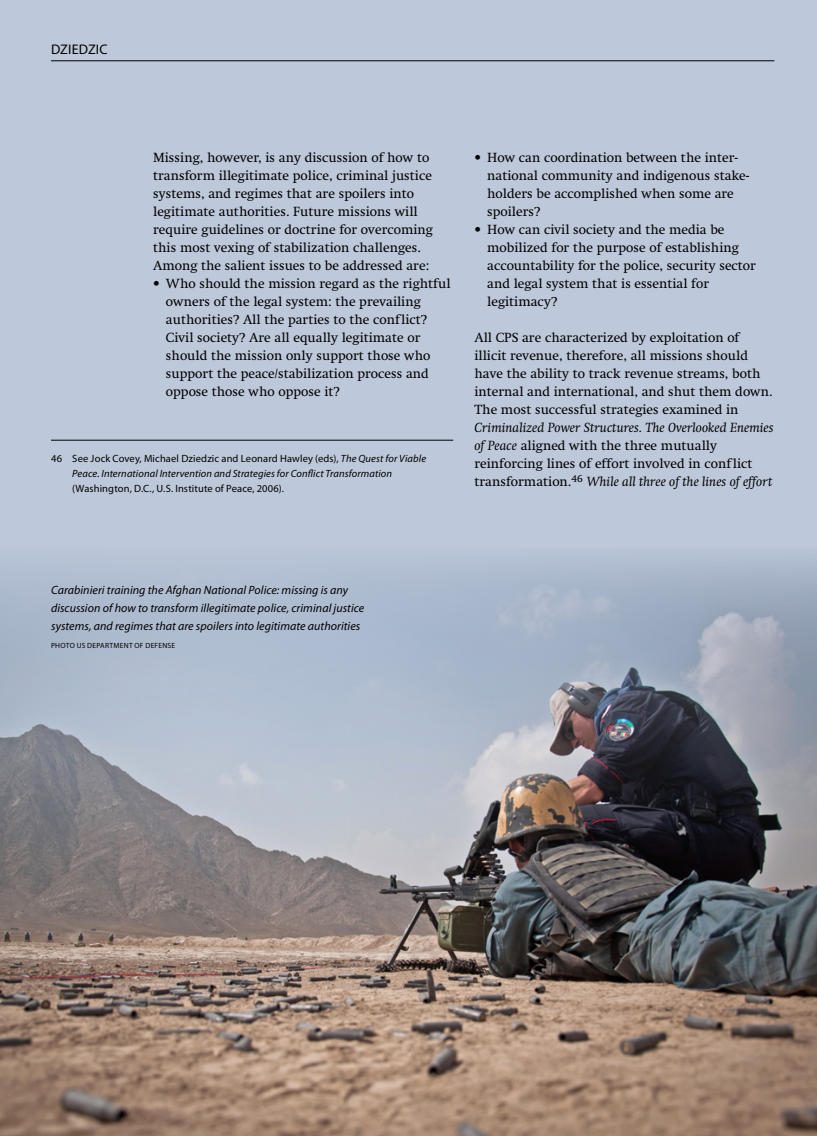
<style>
.page{position:relative;width:817px;height:1136px;background:#fff}
.page>*{position:absolute;margin:0;border:0;box-sizing:border-box;transform-origin:0 0}
.t1{font:13.95px "Myriad Pro";letter-spacing:.015em;color:#000}
.t2{font:13.5px/18px "Swift LT Std";color:#000}
.t3{font:italic 13.5px/18px "Swift LT Std";color:#000}
.t4{font:italic 12px/18px "Myriad Pro";letter-spacing:.005em;color:#000}
.t5{font:italic 10.5px/15px "Myriad Pro";letter-spacing:.01em;color:#000}
.t6{font:10.5px "Myriad Pro";letter-spacing:.01em;color:#000}
.t7{font:7.5px "Myriad Pro";letter-spacing:.03em;color:#000}
.s1{font-style:normal}
</style>
<div class="page">
<div style="left:0;top:0;width:816px;height:1135px;background:#bdc8da"></div>
<hr style="left:51px;top:60px;width:723px;height:1px;background:#000">
<hr style="left:51px;top:440px;width:402px;height:1px;background:#000">
<img style="left:0;top:558px;width:816px;height:577px">
<p class="t1" style="left:51px;top:41px;width:58px">Dziedzic</p>
<p class="t2" style="left:153px;top:149px;width:281px">Missing, however, is any discussion of how to transform illegitimate police, criminal justice systems, and regimes that are spoilers into legitimate authorities. Future missions will require guidelines or doctrine for overcoming this most vexing of stabilization challenges.<br>Among the salient issues to be addressed are:</p>
<p class="t2" style="left:166px;top:275px;width:286px;text-indent:-13px">• Who should the mission regard as the rightful owners of the legal system: the prevailing authorities? All the parties to the conflict?<br>Civil society? Are all equally legitimate or should the mission only support those who support the peace/stabilization process and oppose those who oppose it?</p>
<p class="t5" style="left:72px;top:450px;width:355px;text-indent:-21px"><span class="s1">46 See Jock Covey, Michael Dziedzic and Leonard Hawley (eds),</span> The Quest for Viable<br>Peace. International Intervention and Strategies for Conflict Transformation</p>
<p class="t6" style="left:72px;top:481px;width:213px">(Washington, D.C., U.S. Institute of Peace, 2006).</p>
<p class="t2" style="left:487px;top:149px;width:263px;text-indent:-13px">• How can coordination between the inter&shy;national community and indigenous stake&shy;holders be accomplished when some are spoilers?</p>
<p class="t2" style="left:487px;top:221px;width:270px;text-indent:-13px">• How can civil society and the media be mobilized for the purpose of establishing accountability for the police, security sector and legal system that is essential for legitimacy?</p>
<p class="t2" style="left:474px;top:329px;width:300px">All CPS are characterized by exploitation of illicit revenue, therefore, all missions should have the ability to track revenue streams, both internal and international, and shut them down.<br>The most successful strategies examined in</p>
<p class="t3" style="left:474px;top:419px;width:301px">Criminalized Power Structures. The Overlooked Enemies of Peace <span class="s1">aligned with the three mutually reinforcing lines of effort involved in conflict transformation.</span><sup>46</sup> While all three of the lines of effort</p>
<p class="t4" style="left:51px;top:581px;width:315px">Carabinieri training the Afghan National Police: missing is any discussion of how to transform illegitimate police, criminal justice systems, and regimes that are spoilers into legitimate authorities</p>
<p class="t7" style="left:51px;top:641px;width:125px">PHOTO US DEPARTMENT OF DEFENSE</p>
</div>
